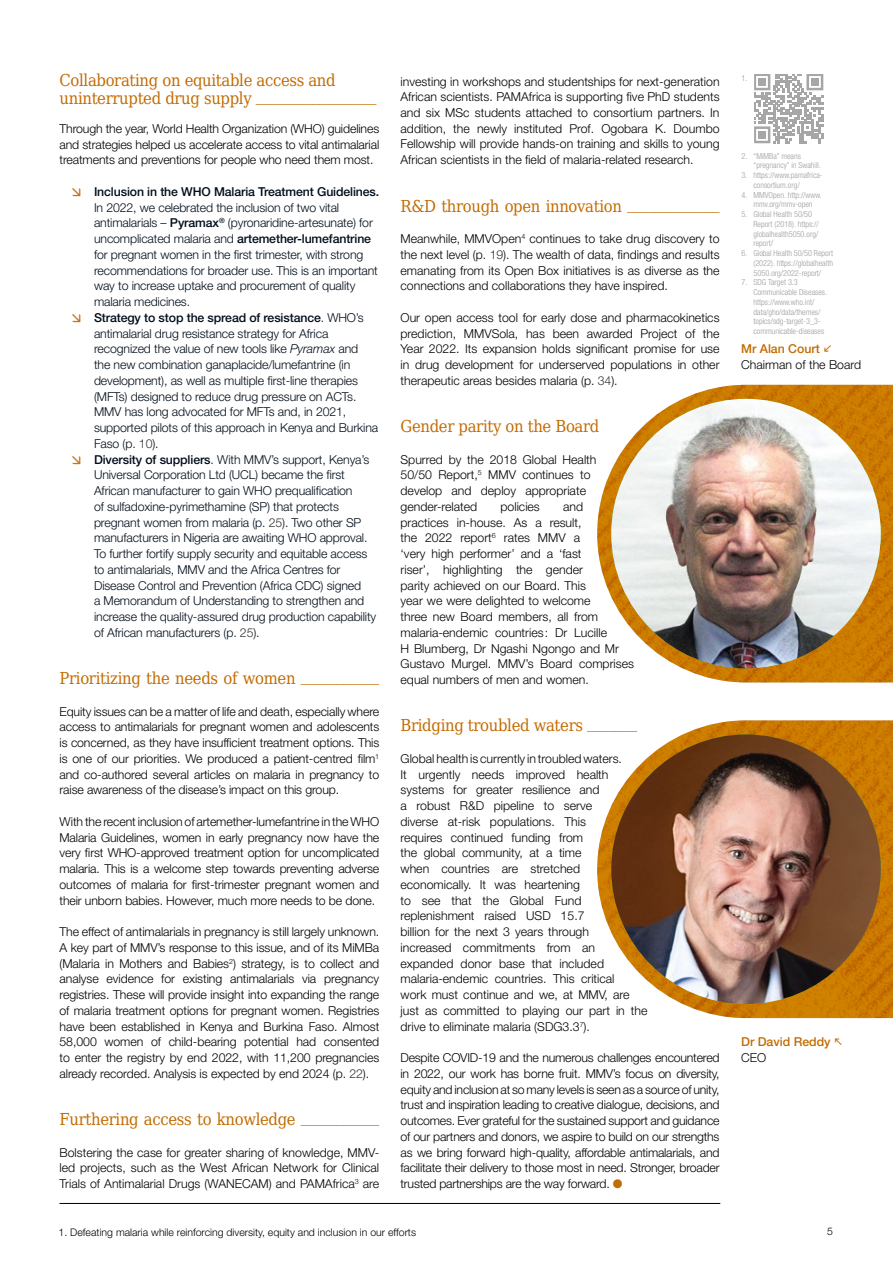
<style>
.page{position:relative;width:893px;height:1263px;background:#fff}
.page>*{position:absolute;margin:0;border:0;box-sizing:border-box;transform-origin:0 0}
.t1{font:16.5px/18.8px "DejaVu Serif Condensed";letter-spacing:-.02em;color:#c26b00}
.t2{font:300 12.3px/15.8px "Helvetica Neue LT Std";color:#000;text-align:justify}
.t3{font:300 12.3px/15.8px "Helvetica Neue LT Std";letter-spacing:-.01em;color:#000d1a}
.t4{font:500 12.3px "Helvetica Neue LT Std";letter-spacing:-.01em;color:#000d1a}
.t5{font:500 12.3px "Helvetica Neue LT Std";color:#c26b00}
.t6{font:300 10.5px "Helvetica Neue LT Std";color:#000}
.t7{font:300 condensed 8.25px/9.8px "Helvetica Neue LT Std";color:#9d9d9c}
.s1{font-weight:500}
.s2{font-style:italic}
.s3{color:#333332}
.s4{color:#c26b00}
.s5{font-weight:500;color:#c26b00}
</style>
<div class="page">
<img style="left:597px;top:385px;width:296px;height:633px">
<img style="left:611px;top:399px;width:270px;height:269px;border-radius:135px">
<img style="left:611px;top:734px;width:270px;height:270px;border-radius:135px">
<svg style="left:754px;top:74px;width:69px;height:69px"></svg>
<div style="left:758px;top:78px;width:8px;height:8px;background:#a6a6a6"></div>
<div style="left:811px;top:78px;width:7px;height:8px;background:#a6a6a6"></div>
<div style="left:758px;top:131px;width:8px;height:7px;background:#a6a6a6"></div>
<hr style="left:60px;top:1203px;width:660px;height:1px;background:#000">
<h1 class="t1" style="left:60px;top:69px;width:319px">Collaborating on equitable access and uninterrupted drug supply _________________</h1>
<p class="t2" style="left:60px;top:120px;width:321px">Through the year, World Health Organization (WHO) guidelines and strategies helped us accelerate access to vital antimalarial treatments and preventions for people who need them most.</p>
<p class="t4" style="left:94px;top:184px;width:287px">Inclusion in the WHO Malaria Treatment Guidelines.</p>
<p class="t3" style="left:94px;top:199px;width:286px">In 2022, we celebrated the inclusion of two vital antimalarials – <span class="s1">Pyramax</span><sup>®</sup> (pyronaridine-artesunate) for uncomplicated malaria and <span class="s1">artemether-lumefantrine </span>for pregnant women in the first trimester, with strong recommendations for broader use. This is an important way to increase uptake and procurement of quality malaria medicines.<br><span class="s1">Strategy to stop the spread of resistance</span>. WHO’s antimalarial drug resistance strategy for Africa recognized the value of new tools like <span class="s2">Pyramax</span> and<br>the new combination ganaplacide/lumefantrine (in development), as well as multiple first-line therapies (MFTs) designed to reduce drug pressure on ACTs.<br>MMV has long advocated for MFTs and, in 2021, supported pilots of this approach in Kenya and Burkina Faso (p. <span class="s3">10</span>).<br><span class="s1">Diversity of suppliers</span>. With MMV’s support, Kenya’s Universal Corporation Ltd (UCL) became the first African manufacturer to gain WHO prequalification<br>of sulfadoxine-pyrimethamine (SP) that protects pregnant women from malaria (p. <span class="s3">25</span>). Two other SP manufacturers in Nigeria are awaiting WHO approval.<br>To further fortify supply security and equitable access to antimalarials, MMV and the Africa Centres for Disease Control and Prevention (Africa CDC) signed<br>a Memorandum of Understanding to strengthen and increase the quality-assured drug production capability of African manufacturers (p. <span class="s3">25</span>).</p>
<h1 class="t1" style="left:60px;top:667px;width:321px">Prioritizing the needs of women ___________</h1>
<p class="t2" style="left:60px;top:703px;width:321px">Equity issues can be a matter of life and death, especially where access to antimalarials for pregnant women and adolescents is concerned, as they have insufficient treatment options. This is one of our priorities. We produced a patient-centred film<sup>1 </sup>and co-authored several articles on malaria in pregnancy to raise awareness of the disease’s impact on this group.</p>
<p class="t2" style="left:60px;top:813px;width:321px">With the recent inclusion of artemether-lumefantrine in the WHO Malaria Guidelines, women in early pregnancy now have the very first WHO-approved treatment option for uncomplicated malaria. This is a welcome step towards preventing adverse outcomes of malaria for first-trimester pregnant women and their unborn babies. However, much more needs to be done.</p>
<p class="t2" style="left:60px;top:923px;width:321px">The effect of antimalarials in pregnancy is still largely unknown.<br>A key part of MMV’s response to this issue, and of its MiMBa (Malaria in Mothers and Babies<sup>2</sup>) strategy, is to collect and analyse evidence for existing antimalarials via pregnancy registries. These will provide insight into expanding the range of malaria treatment options for pregnant women. Registries have been established in Kenya and Burkina Faso. Almost 58,000 women of child-bearing potential had consented to enter the registry by end 2022, with 11,200 pregnancies already recorded. Analysis is expected by end 2024 (p. <span class="s3">22</span>).</p>
<h1 class="t1" style="left:60px;top:1108px;width:321px">Furthering access to knowledge ___________</h1>
<p class="t2" style="left:60px;top:1144px;width:321px">Bolstering the case for greater sharing of knowledge, MMV&shy;led projects, such as the West African Network for Clinical Trials of Antimalarial Drugs (WANECAM) and PAMAfrica<sup>3</sup> are</p>
<p class="t2" style="left:401px;top:73px;width:321px">investing in workshops and studentships for next-generation African scientists. PAMAfrica is supporting five PhD students and six MSc students attached to consortium partners. In addition, the newly instituted Prof. Ogobara K. Doumbo Fellowship will provide hands-on training and skills to young African scientists in the field of malaria-related research.</p>
<h1 class="t1" style="left:401px;top:195px;width:321px">R&amp;D through open innovation _____________</h1>
<p class="t2" style="left:401px;top:230px;width:321px">Meanwhile, MMVOpen<sup>4</sup> continues to take drug discovery to the next level (p. <span class="s3">19</span>). The wealth of data, findings and results emanating from its Open Box initiatives is as diverse as the connections and collaborations they have inspired.</p>
<p class="t2" style="left:401px;top:309px;width:321px">Our open access tool for early dose and pharmacokinetics prediction, MMVSola, has been awarded Project of the Year 2022. Its expansion holds significant promise for use in drug development for underserved populations in other therapeutic areas besides malaria (p. <span class="s3">34</span>).</p>
<h1 class="t1" style="left:401px;top:415px;width:200px">Gender parity on the Board</h1>
<p class="t2" style="left:401px;top:451px;width:197px;text-align:left">Spurred by the 2018 Global Health<br>50/50 Report,<sup>5</sup> MMV continues to develop and deploy appropriate gender-related</p>
<p class="t2" style="left:401px;top:498px;width:235px;text-align:left;text-indent:162px">and practices in-house. As a result,<br>the 2022 report<sup>6</sup> rates MMV a<br>‘very high performer’ and a ‘fast<br>riser’, highlighting the gender<br>parity achieved on our Board. This<br>year we were delighted to welcome<br>three new Board members, all from malaria-endemic countries : Dr Lucille<br>H Blumberg, Dr Ngashi Ngongo and Mr<br>Gustavo Murgel. MMV’s Board comprises equal numbers of men and women.</p>
<h1 class="t1" style="left:401px;top:714px;width:238px">Bridging troubled waters _______</h1>
<p class="t2" style="left:401px;top:750px;width:248px;text-align:left">Global health is currently in troubled waters.<br>It urgently needs improved health systems for greater resilience and<br>a robust R&amp;D pipeline to serve<br>diverse at-risk populations. This<br>requires continued funding from<br>the global community, at a time<br>when countries are stretched economically. It was heartening<br>to see that the Global Fund replenishment raised USD 15.7<br>billion for the next 3 years through<br>increased commitments from an expanded donor base that included malaria-endemic countries. This critical<br>work must continue and we, at MMV, are just as committed to playing our part in the drive to eliminate malaria (SDG3.3<sup>7</sup>).</p>
<p class="t2" style="left:401px;top:1049px;width:321px">Despite COVID-19 and the numerous challenges encountered in 2022, our work has borne fruit. MMV’s focus on diversity, equity and inclusion at so many levels is seen as a source of unity, trust and inspiration leading to creative dialogue, decisions, and outcomes. Ever grateful for the sustained support and guidance of our partners and donors, we aspire to build on our strengths as we bring forward high-quality, affordable antimalarials, and facilitate their delivery to those most in need. Stronger, broader trusted partnerships are the way forward. <span class="s4">●</span></p>
<p class="t2" style="left:500px;top:498px;width:41px">policies</p>
<p class="t7" style="left:741px;top:73px;width:7px">1.</p>
<p class="t7" style="left:753px;top:151px;width:69px;text-indent:-12px">2. “MiMBa” means “pregnancy” in Swahili.</p>
<p class="t7" style="left:753px;top:170px;width:71px;text-indent:-12px">3. https://www.pamafrica&shy;consortium.org/</p>
<p class="t7" style="left:741px;top:190px;width:82px;text-align:center">4. MMVOpen. http://www. mmv.org/mmv-open</p>
<p class="t7" style="left:753px;top:209px;width:67px;text-indent:-12px">5. Global Health 50/50<br>Report (2018). https:// globalhealth5050.org/ report/</p>
<p class="t7" style="left:753px;top:248px;width:81px;text-align:justify;text-indent:-12px">6. Global Health 50/50 Report (2022). https://globalhealth 5050.org/2022-report/</p>
<p class="t7" style="left:753px;top:278px;width:75px;text-indent:-12px">7. SDG Target 3.3<br>Communicable Diseases. https://www.who.int/ data/gho/data/themes/ topics/sdg-target-3_3- communicable-diseases</p>
<p class="t2" style="left:741px;top:341px;width:122px"><span class="s5">Mr Alan Court</span> <span class="s4">●<br></span>Chairman of the Board</p>
<p class="t5" style="left:741px;top:1035px;width:91px">Dr David Reddy</p>
<p class="t2" style="left:741px;top:1049px;width:27px">CEO</p>
<p class="t6" style="left:59px;top:1226px;width:359px">1. Defeating malaria while reinforcing diversity, equity and inclusion in our efforts</p>
<p class="t6" style="left:827px;top:1225px;width:7px">5</p>
</div>
